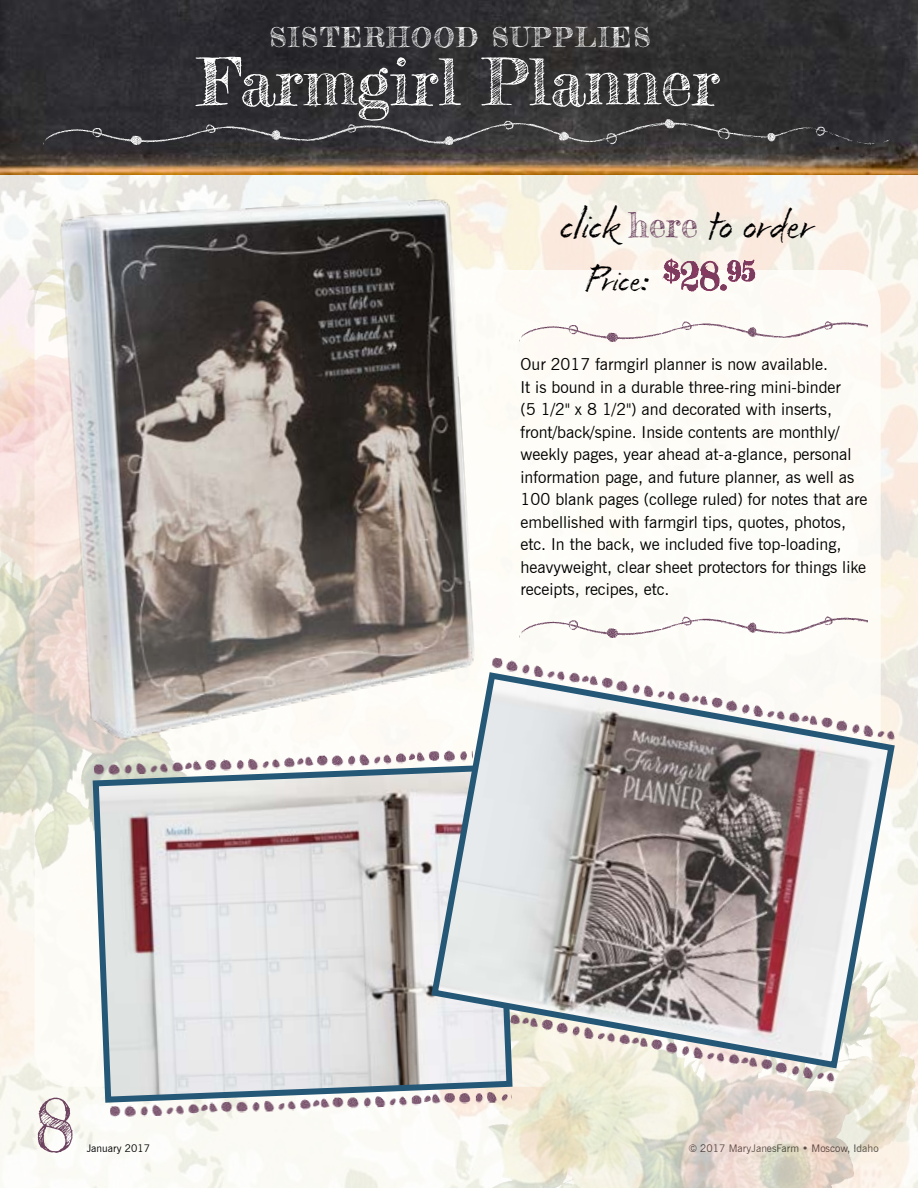
<style>
.page{position:relative;width:918px;height:1188px;background:#fff}
.page>*{position:absolute;margin:0;border:0;box-sizing:border-box;transform-origin:0 0}
.t1{font:72px "Frederickathe Greatest";color:#6c425f}
.t2{font:64.5px "Frederickathe Greatest";color:#fff}
.t3{font:45.3px "Fugu";color:#000}
.t4{font:38.1px "Fugu";color:#000}
.t5{font:27px "Frederickathe Greatest";letter-spacing:.075em;color:#fff}
.t6{font:16.5px/22.5px "News Gothic BT";color:#000}
.t7{font:10.5px "News Gothic BT";color:#3f3c3d}
.t8{font:10.5px "News Gothic BT";color:#000}
.s1{font-family:"Frederickathe Greatest";font-size:34.35px;color:#6c425f}
.s2{font-family:"Frederickathe Greatest";color:#6c425f}
</style>
<div class="page">
<img style="left:0;top:0;width:918px;height:1188px">
<div style="left:35px;top:270px;width:846px;height:817px;background:#fffefa;border-radius:36px"></div>
<img style="left:1px;top:0;width:917px;height:175px">
<img style="left:43px;top:119px;width:847px;height:26px">
<svg style="left:660px;top:259px;width:95px;height:33px"></svg>
<img style="left:530px;top:321px;width:338px;height:21px">
<img style="left:530px;top:616px;width:338px;height:22px">
<svg style="left:90px;top:774px;width:426px;height:332px;background:#d1d0d1"></svg>
<svg style="left:428px;top:741px;width:470px;height:331px;background:#b6b0b1"></svg>
<img style="left:0;top:153px;width:530px;height:621px">
<img style="left:491px;top:657px;width:407px;height:84px">
<img style="left:94px;top:750px;width:379px;height:26px">
<img style="left:110px;top:1091px;width:402px;height:27px">
<img style="left:510px;top:1013px;width:328px;height:70px">
<h3 class="t5" style="left:270px;top:20px;width:382px">SISTERHOOD SUPPLIES</h3>
<h2 class="t2" style="left:199px;top:42px;width:523px">Farmgirl Planner</h2>
<h3 class="t3" style="left:560px;top:195px;width:255px">click <span class="s1">here</span> to order</h3>
<h3 class="t4" style="left:586px;top:255px;width:172px">Price: <sup>$</sup><span class="s2">28.</span><sup>95</sup></h3>
<p class="t6" style="left:521px;top:353px;width:348px">Our 2017 farmgirl planner is now available.<br>It is bound in a durable three-ring mini-binder<br>(5 1/2" x 8 1/2") and decorated with inserts, front/back/spine. Inside contents are monthly/ weekly pages, year ahead at-a-glance, personal information page, and future planner, as well as 100 blank pages (college ruled) for notes that are embellished with farmgirl tips, quotes, photos, etc. In the back, we included five top-loading, heavyweight, clear sheet protectors for things like receipts, recipes, etc.</p>
<h1 class="t1" style="left:36px;top:1081px;width:40px">8</h1>
<p class="t8" style="left:87px;top:1142px;width:65px">January 2017</p>
<p class="t7" style="left:688px;top:1142px;width:192px">© 2017 MaryJanesFarm • Moscow, Idaho</p>
</div>
